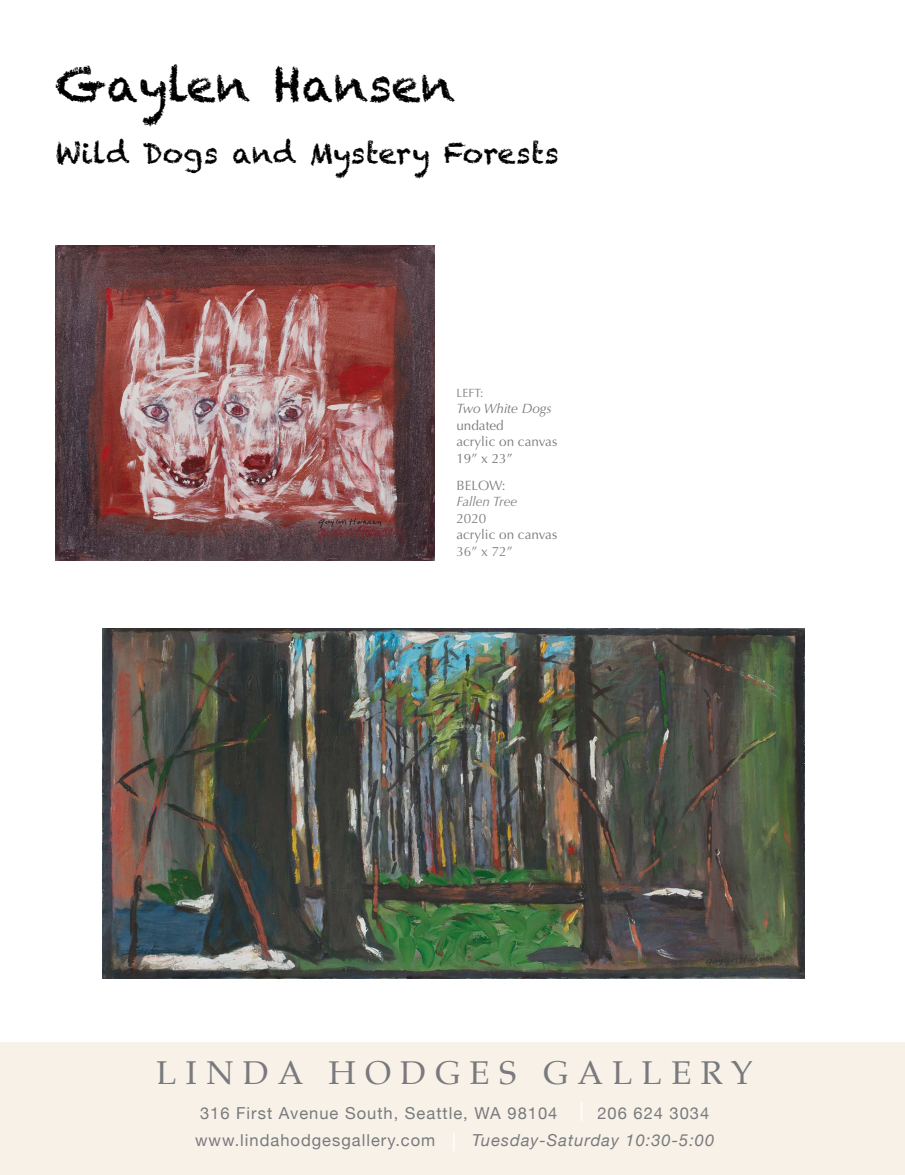
<style>
.page{position:relative;width:905px;height:1175px;background:#fff}
.page>*{position:absolute;margin:0;border:0;box-sizing:border-box;transform-origin:0 0}
.t1{font:46.5px "Chalkduster";color:#000}
.t2{font:33px "Palatino";letter-spacing:.28em;color:#797a7d}
.t3{font:28.5px "Chalkduster";color:#000}
.t4{font:16.5px "Helvetica Neue";letter-spacing:.06em;color:#797a7d}
.t5{font:italic 16.5px "Helvetica Neue";letter-spacing:.06em;color:#797a7d}
.t6{font:13.5px/16.5px "Optima";color:#797a7d}
.t7{font:13.5px "Optima";color:#808285}
.t8{font:italic 13.5px "Optima";color:#797a7d}
.t9{font:italic 13.5px "Optima";color:#808285}
.t10{font:12px "Optima";color:#808285}
</style>
<div class="page">
<div style="left:0;top:1041px;width:904px;height:133px;background:#f7f1e8"></div>
<svg style="left:453px;top:1133px;width:1px;height:18px"></svg>
<svg style="left:581px;top:1102px;width:1px;height:18px"></svg>
<img style="left:56px;top:246px;width:378px;height:314px">
<img style="left:102px;top:628px;width:702px;height:350px">
<h1 class="t1" style="left:56px;top:58px;width:401px">Gaylen Hansen</h1>
<h3 class="t3" style="left:56px;top:136px;width:505px">Wild Dogs and Mystery Forests</h3>
<p class="t10" style="left:456px;top:386px;width:28px">LEFT:</p>
<p class="t8" style="left:456px;top:401px;width:97px">Two White Dogs</p>
<p class="t6" style="left:456px;top:417px;width:102px">undated<br>acrylic on canvas<br>19” x 23”</p>
<p class="t7" style="left:456px;top:477px;width:51px">BELOW:</p>
<p class="t9" style="left:456px;top:494px;width:62px">Fallen Tree</p>
<p class="t7" style="left:456px;top:510px;width:32px">2020</p>
<p class="t6" style="left:456px;top:526px;width:102px">acrylic on canvas</p>
<p class="t7" style="left:456px;top:543px;width:58px">36” x 72”</p>
<h2 class="t2" style="left:156px;top:1045px;width:597px">LINDA HODGES GALLERY</h2>
<p class="t4" style="left:200px;top:1101px;width:359px">316 First Avenue South, Seattle, WA 98104</p>
<p class="t4" style="left:597px;top:1101px;width:113px">206 624 3034</p>
<p class="t4" style="left:195px;top:1128px;width:242px">www.lindahodgesgallery.com</p>
<p class="t5" style="left:472px;top:1128px;width:243px">Tuesday-Saturday 10:30-5:00</p>
</div>
